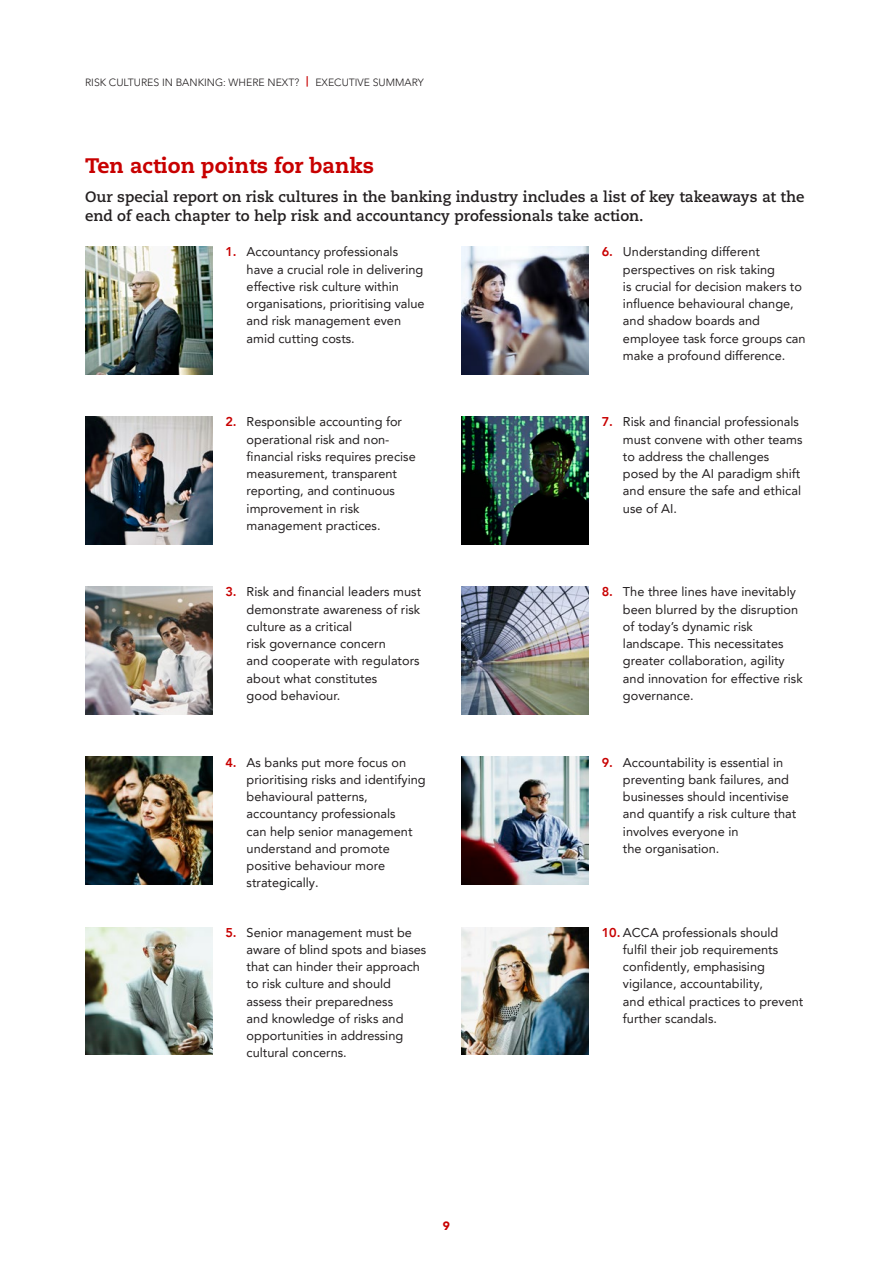
<style>
.page{position:relative;width:893px;height:1263px;background:#fff}
.page>*{position:absolute;margin:0;border:0;box-sizing:border-box;transform-origin:0 0}
.CHAPTER_SUB{font:800 21px "Caecilia LT Std";color:#c80000}
.BOX-OUT_Standfirst{font:700 15px/19.5px "Caecilia LT Std";color:#231f20}
.t1{font:12.75px/17.2px "Avenir LT Pro";color:#231f20}
.t2{font:900 12px "Avenir LT Pro";color:#c80000}
.RUNNING_HEAD{font:300 10.5px "Avenir LT Pro";color:#231f20}
.s1{font-weight:800;color:#c80000}
</style>
<div class="page">
<img style="left:85px;top:247px;width:128px;height:127px">
<img style="left:461px;top:247px;width:128px;height:127px">
<img style="left:85px;top:417px;width:128px;height:127px">
<img style="left:461px;top:417px;width:128px;height:127px">
<img style="left:85px;top:587px;width:128px;height:127px">
<img style="left:461px;top:587px;width:128px;height:127px">
<img style="left:85px;top:757px;width:128px;height:127px">
<img style="left:461px;top:757px;width:128px;height:127px">
<img style="left:85px;top:927px;width:128px;height:127px">
<img style="left:461px;top:927px;width:128px;height:127px">
<p class="RUNNING_HEAD" style="left:85px;top:76px;width:340px">RISK CULTURES IN BANKING: WHERE NEXT? <span class="s1">|</span> EXECUTIVE SUMMARY</p>
<p class="CHAPTER_SUB" style="left:85px;top:153px;width:290px">Ten action points for banks</p>
<p class="BOX-OUT_Standfirst" style="left:85px;top:187px;width:721px">Our special report on risk cultures in the banking industry includes a list of key takeaways at the end of each chapter to help risk and accountancy professionals take action.</p>
<p class="t1" style="left:247px;top:243px;width:180px;text-indent:-21px"><span class="s1">1.</span> Accountancy professionals have a crucial role in delivering effective risk culture within organisations, prioritising value and risk management even amid cutting costs.</p>
<p class="t1" style="left:623px;top:243px;width:184px;text-indent:-21px"><span class="s1">6.</span> Understanding different perspectives on risk taking<br>is crucial for decision makers to influence behavioural change, and shadow boards and employee task force groups can make a profound difference.</p>
<p class="t1" style="left:247px;top:413px;width:171px;text-indent:-21px"><span class="s1">2.</span> Responsible accounting for operational risk and non&shy;financial risks requires precise measurement, transparent reporting, and continuous improvement in risk management practices.</p>
<p class="t1" style="left:623px;top:413px;width:181px;text-indent:-21px"><span class="s1">7.</span> Risk and financial professionals must convene with other teams to address the challenges posed by the AI paradigm shift and ensure the safe and ethical use of AI.</p>
<p class="t1" style="left:247px;top:583px;width:176px;text-indent:-21px"><span class="s1">3.</span> Risk and financial leaders must demonstrate awareness of risk culture as a critical<br>risk governance concern<br>and cooperate with regulators about what constitutes<br>good behaviour.</p>
<p class="t1" style="left:623px;top:583px;width:181px;text-indent:-21px"><span class="s1">8.</span> The three lines have inevitably been blurred by the disruption of today’s dynamic risk landscape. This necessitates greater collaboration, agility and innovation for effective risk governance.</p>
<p class="t1" style="left:247px;top:753px;width:180px;text-indent:-21px"><span class="s1">4.</span> As banks put more focus on prioritising risks and identifying behavioural patterns, accountancy professionals<br>can help senior management understand and promote positive behaviour more strategically.</p>
<p class="t1" style="left:623px;top:753px;width:175px;text-indent:-21px"><span class="s1">9.</span> Accountability is essential in preventing bank failures, and businesses should incentivise and quantify a risk culture that involves everyone in<br>the organisation.</p>
<p class="t1" style="left:247px;top:923px;width:181px;text-indent:-21px"><span class="s1">5.</span> Senior management must be aware of blind spots and biases that can hinder their approach to risk culture and should assess their preparedness<br>and knowledge of risks and opportunities in addressing cultural concerns.</p>
<p class="t1" style="left:623px;top:923px;width:182px;text-indent:-21px"><span class="s1">10.</span> ACCA professionals should fulfil their job requirements confidently, emphasising vigilance, accountability,<br>and ethical practices to prevent further scandals.</p>
<p class="t2" style="left:443px;top:1218px;width:9px">9</p>
</div>
